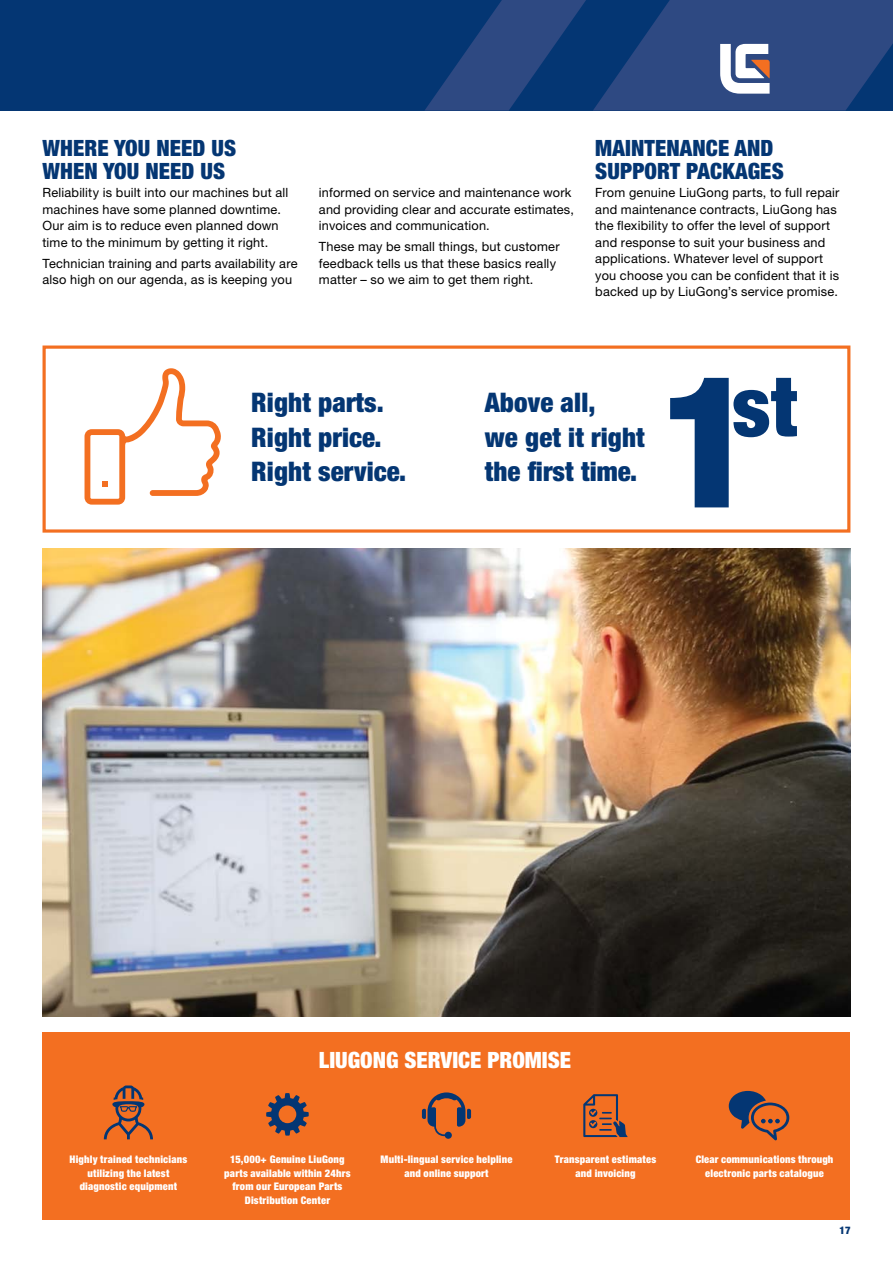
<style>
.page{position:relative;width:893px;height:1263px;background:#fff}
.page>*{position:absolute;margin:0;border:0;box-sizing:border-box;transform-origin:0 0}
.t1{font:900 condensed 27px/34.5px "Helvetica Neue LT Pro";letter-spacing:.005em;color:#043673}
.t2{font:900 condensed 22.5px/22.5px "Helvetica Neue LT Pro";letter-spacing:.005em;color:#043673}
.t3{font:900 condensed 22.5px "Helvetica Neue LT Pro";color:#fff}
.t4{font:12.75px/16.5px "Helvetica Neue LT Pro";letter-spacing:.015em;color:#000}
.t5{font:900 condensed 10.5px/13.5px "Helvetica Neue LT Pro";letter-spacing:.015em;color:#fff;text-align:center}
.t6{font:900 condensed 10.5px "Helvetica Neue LT Pro";color:#043673}
</style>
<div class="page">
<div style="left:0;top:0;width:893px;height:111px;background:#043673"></div>
<svg style="left:425px;top:0;width:468px;height:111px"></svg>
<img style="left:43px;top:549px;width:807px;height:467px">
<div style="left:43px;top:345px;width:807px;height:188px;background:#fff;border:3px solid #f36f21"></div>
<div style="left:43px;top:1032px;width:807px;height:187px;background:#f36f21"></div>
<svg style="left:104px;top:1085px;width:49px;height:54px"></svg>
<svg style="left:422px;top:1092px;width:49px;height:47px"></svg>
<svg style="left:729px;top:1091px;width:60px;height:49px"></svg>
<svg style="left:583px;top:1094px;width:45px;height:43px"></svg>
<svg style="left:670px;top:377px;width:127px;height:131px"></svg>
<svg style="left:266px;top:1093px;width:43px;height:42px"></svg>
<svg style="left:85px;top:368px;width:136px;height:137px"></svg>
<h2 class="t2" style="left:43px;top:137px;width:195px">WHERE YOU NEED US<br>WHEN YOU NEED US</h2>
<p class="t4" style="left:43px;top:184px;width:247px">Reliability is built into our machines but all machines have some planned downtime.<br>Our aim is to reduce even planned down time to the minimum by getting it right.</p>
<p class="t4" style="left:43px;top:254px;width:257px">Technician training and parts availability are also high on our agenda, as is keeping you</p>
<p class="t4" style="left:319px;top:184px;width:257px">informed on service and maintenance work and providing clear and accurate estimates, invoices and communication.</p>
<p class="t4" style="left:319px;top:238px;width:242px">These may be small things, but customer feedback tells us that these basics really matter – so we aim to get them right.</p>
<h2 class="t2" style="left:595px;top:137px;width:190px">MAINTENANCE AND<br>SUPPORT PACKAGES</h2>
<p class="t4" style="left:595px;top:184px;width:246px">From genuine LiuGong parts, to full repair and maintenance contracts, LiuGong has the flexibility to offer the level of support and response to suit your business and applications. Whatever level of support you choose you can be confident that it is backed up by LiuGong’s service promise.</p>
<h1 class="t1" style="left:251px;top:385px;width:156px">Right parts.<br>Right price.<br>Right service.</h1>
<h1 class="t1" style="left:485px;top:385px;width:161px">Above all,<br>we get it right the first time.</h1>
<h2 class="t3" style="left:319px;top:1046px;width:254px">LIUGONG SERVICE PROMISE</h2>
<p class="t5" style="left:70px;top:1152px;width:119px">Highly trained technicians utilizing the latest diagnostic equipment</p>
<p class="t5" style="left:224px;top:1152px;width:128px">15,000+ Genuine LiuGong parts available within 24hrs from our European Parts<br>Distribution Center</p>
<p class="t5" style="left:381px;top:1152px;width:133px">Multi-lingual service helpline and online support</p>
<p class="t5" style="left:555px;top:1152px;width:103px">Transparent estimates and invoicing</p>
<p class="t5" style="left:696px;top:1152px;width:139px">Clear communications through electronic parts catalogue</p>
<p class="t6" style="left:839px;top:1224px;width:12px">17</p>
</div>
